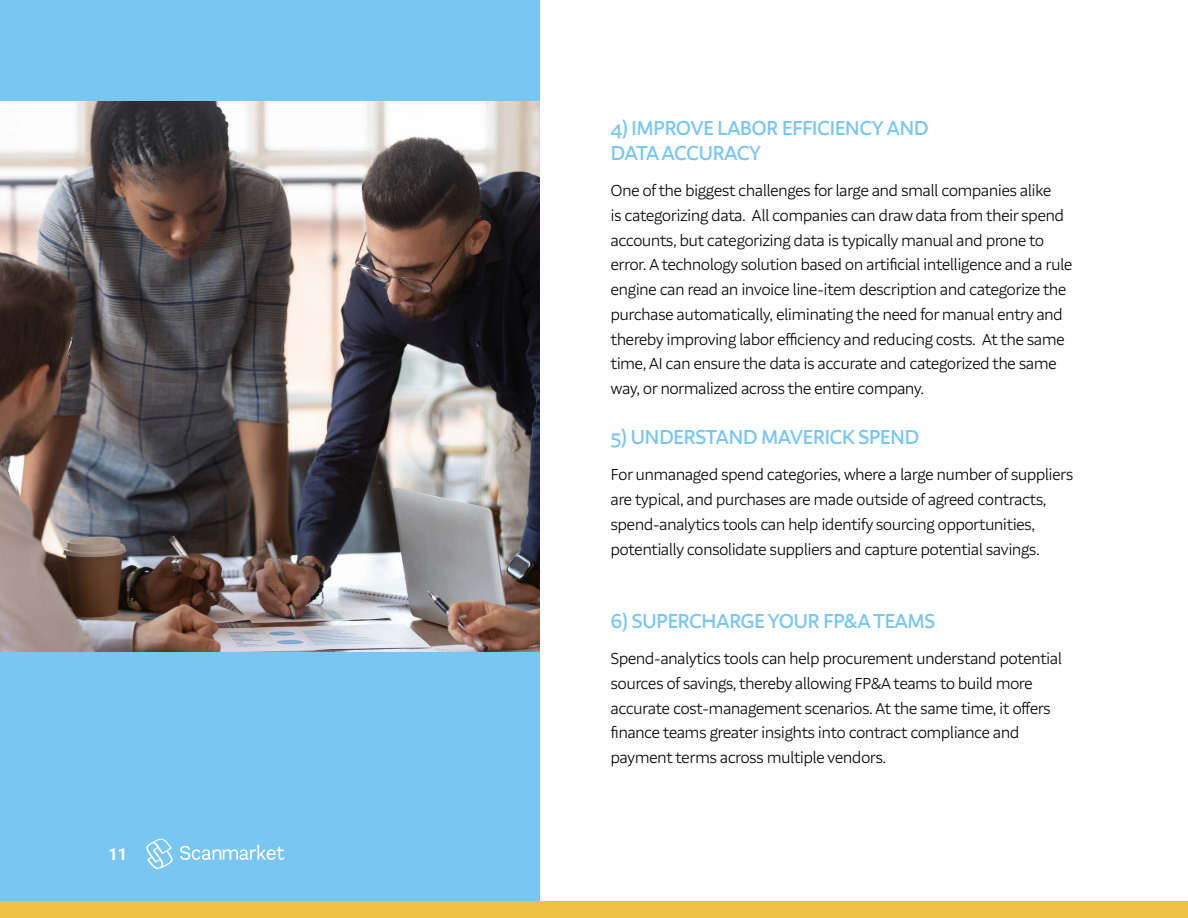
<style>
.page{position:relative;width:1188px;height:918px;background:#fff}
.page>*{position:absolute;margin:0;border:0;box-sizing:border-box;transform-origin:0 0}
.t1{font:500 21px/25.2px "Aestetico Formal";color:#79c6f3}
.t2{font:300 16.5px/24.8px "Aestetico Formal";color:#000}
.t3{font:700 16.5px "Roboto";color:#fff}
</style>
<div class="page">
<img style="left:0;top:100px;width:540px;height:552px">
<div style="left:0;top:652px;width:540px;height:266px;background:#79c6f3"></div>
<div style="left:0;top:0;width:540px;height:100px;background:#79c6f3"></div>
<svg style="left:146px;top:839px;width:27px;height:30px"></svg>
<svg style="left:180px;top:845px;width:105px;height:15px"></svg>
<div style="left:0;top:902px;width:1188px;height:16px;background:#efc144"></div>
<p class="t3" style="left:108px;top:843px;width:20px">11</p>
<p class="t1" style="left:611px;top:116px;width:319px">4) IMPROVE LABOR EFFICIENCY AND<br>DATA ACCURACY</p>
<p class="t2" style="left:611px;top:178px;width:463px">One of the biggest challenges for large and small companies alike<br>is categorizing data. All companies can draw data from their spend accounts, but categorizing data is typically manual and prone to error. A technology solution based on artificial intelligence and a rule engine can read an invoice line-item description and categorize the purchase automatically, eliminating the need for manual entry and thereby improving labor efficiency and reducing costs. At the same time, AI can ensure the data is accurate and categorized the same way, or normalized across the entire company.</p>
<p class="t1" style="left:611px;top:425px;width:310px">5) UNDERSTAND MAVERICK SPEND</p>
<p class="t2" style="left:611px;top:463px;width:464px">For unmanaged spend categories, where a large number of suppliers are typical, and purchases are made outside of agreed contracts, spend-analytics tools can help identify sourcing opportunities, potentially consolidate suppliers and capture potential savings.</p>
<p class="t1" style="left:611px;top:609px;width:326px">6) SUPERCHARGE YOUR FP&amp;A TEAMS</p>
<p class="t2" style="left:611px;top:646px;width:452px">Spend-analytics tools can help procurement understand potential sources of savings, thereby allowing FP&amp;A teams to build more accurate cost-management scenarios. At the same time, it offers finance teams greater insights into contract compliance and payment terms across multiple vendors.</p>
</div>
